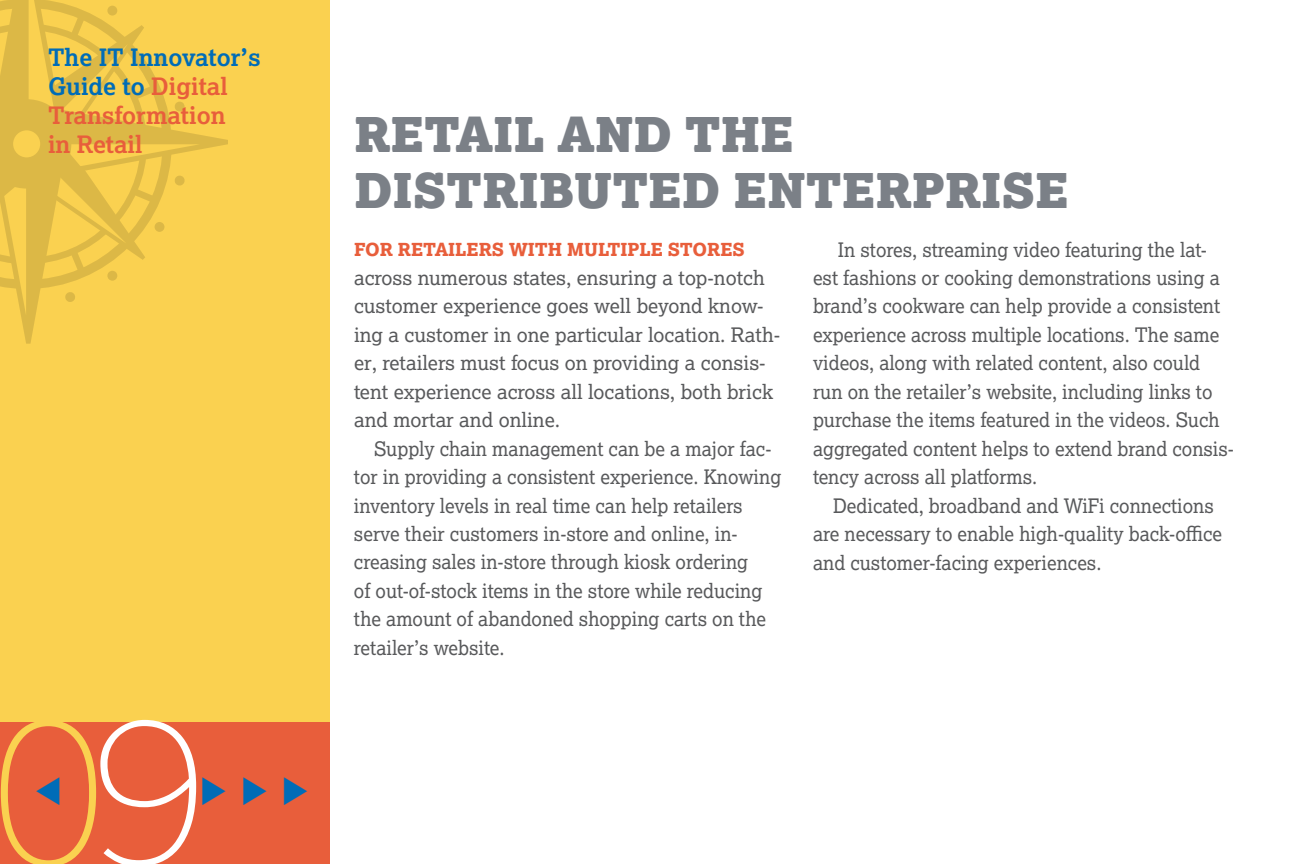
<style>
.page{position:relative;width:1296px;height:864px;background:#fff}
.page>*{position:absolute;margin:0;border:0;box-sizing:border-box;transform-origin:0 0}
.t1{font:200 220.6px "Source Code Pro";color:#fff}
.t2{font:900 48px/56px "Lexia";color:#7b8087}
.t3{font:700 24px/28.8px "Lexia";color:#e85e3b}
.t4{font:20px/28.4px "Lexia";color:#58595b;scale:.95 1}
.t5{font:20px/28.4px "Lexia";color:#58595b}
.t6{font:800 18px "Lexia";color:#e85e3b}
.s1{color:#006cb7}
</style>
<div class="page">
<div style="left:0;top:0;width:330px;height:821px;background:#fad150"></div>
<div style="left:0;top:722px;width:330px;height:142px;background:#e85e3b"></div>
<svg style="left:0;top:0;width:214px;height:330px"></svg>
<svg style="left:1px;top:722px;width:95px;height:142px"></svg>
<p class="t3" style="left:48px;top:43px;width:214px"><span class="s1">The IT Innovator’s<br>Guide to</span> Digital<br>Transformation<br>in Retail</p>
<h1 class="t1" style="left:83px;top:647px;width:228px"><sup>◆</sup>9 <sup>◆◆</sup></h1>
<h2 class="t2" style="left:354px;top:107px;width:716px">RETAIL AND THE<br>DISTRIBUTED ENTERPRISE</h2>
<p class="t6" style="left:354px;top:239px;width:392px">FOR RETAILERS WITH MULTIPLE STORES</p>
<p class="t5" style="left:354px;top:264px;width:428px">across numerous states, ensuring a top-notch customer experience goes well beyond know&shy;ing a customer in one particular location. Rath&shy;er, retailers must focus on providing a consis&shy;tent experience across all locations, both brick and mortar and online.</p>
<p class="t4" style="left:354px;top:434px;width:451px;text-indent:20px">Supply chain management can be a major fac&shy;tor in providing a consistent experience. Knowing inventory levels in real time can help retailers serve their customers in-store and online, in&shy;creasing sales in-store through kiosk ordering<br>of out-of-stock items in the store while reducing the amount of abandoned shopping carts on the retailer’s website.</p>
<p class="t4" style="left:813px;top:235px;width:445px;text-indent:25px">In stores, streaming video featuring the lat&shy;est fashions or cooking demonstrations using a brand’s cookware can help provide a consistent experience across multiple locations. The same videos, along with related content, also could run on the retailer’s website, including links to purchase the items featured in the videos. Such aggregated content helps to extend brand consis&shy;tency across all platforms.</p>
<p class="t4" style="left:813px;top:492px;width:432px;text-indent:20px">Dedicated, broadband and WiFi connections are necessary to enable high-quality back-office and customer-facing experiences.</p>
</div>
